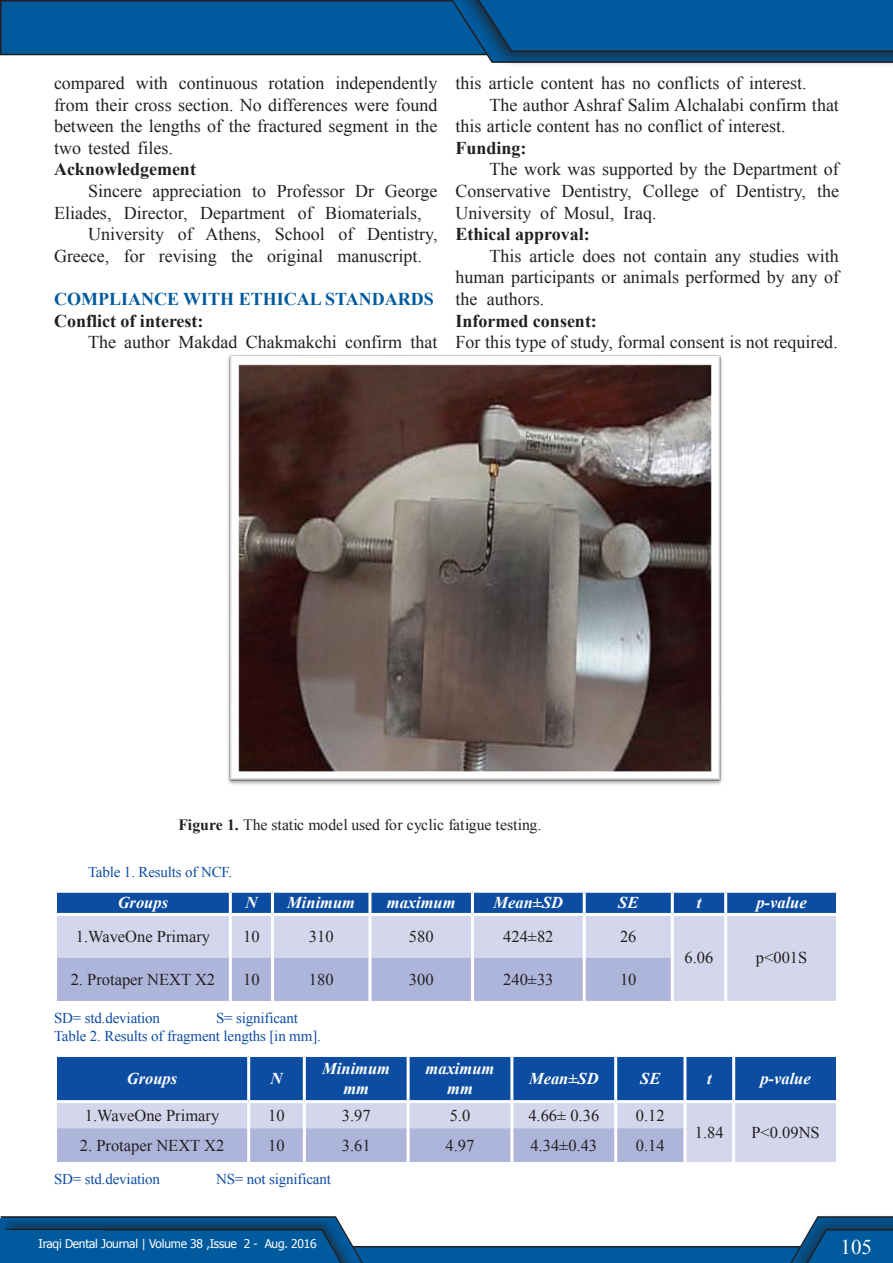
<style>
.page{position:relative;width:893px;height:1263px;background:#fff}
.page>*{position:absolute;margin:0;border:0;box-sizing:border-box;transform-origin:0 0}
.t1{font:21px "Times New Roman";color:#fff}
.body{font:18px/21.6px "Times New Roman";color:#231f20;text-align:justify}
.body_-_no_indent_-_b{font:700 18px "Times New Roman";color:#231f20}
.sections{font:700 18px "Times New Roman";color:#015a9d}
.table_body{font:16.5px "Times New Roman";color:#231f20}
.table_header{font:italic 700 16.5px "Times New Roman";color:#fff}
.t2{font:15.75px "Times New Roman";letter-spacing:-.005em;color:#231f20}
.body-2{font:15px "Times New Roman";letter-spacing:-.01em;color:#0d4da1}
.t3{font:12px "Tahoma";letter-spacing:-.02em;color:#fff}
.s1{font-weight:700}
</style>
<div class="page">
<div style="left:1px;top:1px;width:625px;height:54px;background:#015a9d"></div>
<div style="left:0;top:0;width:627px;height:55px;border:2px solid #231f20"></div>
<svg style="left:0;top:1216px;width:893px;height:47px"></svg>
<div style="left:450px;top:0;width:443px;height:68px;background:#f5f5f5"></div>
<svg style="left:445px;top:0;width:448px;height:63px;background:#085590"></svg>
<img style="left:227px;top:355px;width:496px;height:430px">
<div style="left:57px;top:893px;width:779px;height:20px;background:#0d4da1"></div>
<div style="left:57px;top:916px;width:779px;height:85px;background:#d4d6eb"></div>
<div style="left:57px;top:958px;width:614px;height:43px;background:#aeb5db"></div>
<hr style="left:229px;top:893px;width:3px;height:20px;background:#fff">
<hr style="left:271px;top:893px;width:3px;height:20px;background:#fff">
<hr style="left:368px;top:893px;width:3px;height:20px;background:#fff">
<hr style="left:471px;top:893px;width:3px;height:20px;background:#fff">
<hr style="left:583px;top:893px;width:3px;height:20px;background:#fff">
<hr style="left:671px;top:893px;width:3px;height:20px;background:#fff">
<hr style="left:724px;top:893px;width:3px;height:20px;background:#fff">
<hr style="left:229px;top:916px;width:3px;height:42px;background:#fff">
<hr style="left:271px;top:916px;width:3px;height:42px;background:#fff">
<hr style="left:368px;top:916px;width:3px;height:42px;background:#fff">
<hr style="left:471px;top:916px;width:3px;height:42px;background:#fff">
<hr style="left:583px;top:916px;width:3px;height:42px;background:#fff">
<hr style="left:671px;top:916px;width:3px;height:42px;background:#fff">
<hr style="left:724px;top:916px;width:3px;height:42px;background:#fff">
<hr style="left:229px;top:958px;width:3px;height:43px;background:#fff">
<hr style="left:271px;top:958px;width:3px;height:43px;background:#fff">
<hr style="left:368px;top:958px;width:3px;height:43px;background:#fff">
<hr style="left:471px;top:958px;width:3px;height:43px;background:#fff">
<hr style="left:583px;top:958px;width:3px;height:43px;background:#fff">
<hr style="left:671px;top:958px;width:3px;height:43px;background:#fff">
<hr style="left:724px;top:958px;width:3px;height:43px;background:#fff">
<div style="left:57px;top:1057px;width:779px;height:43px;background:#0d4da1"></div>
<div style="left:57px;top:1103px;width:779px;height:59px;background:#d4d6eb"></div>
<div style="left:57px;top:1128px;width:626px;height:34px;background:#aeb5db"></div>
<hr style="left:247px;top:1057px;width:3px;height:43px;background:#fff">
<hr style="left:303px;top:1057px;width:3px;height:43px;background:#fff">
<hr style="left:407px;top:1057px;width:3px;height:43px;background:#fff">
<hr style="left:510px;top:1057px;width:3px;height:43px;background:#fff">
<hr style="left:614px;top:1057px;width:3px;height:43px;background:#fff">
<hr style="left:683px;top:1057px;width:3px;height:43px;background:#fff">
<hr style="left:732px;top:1057px;width:3px;height:43px;background:#fff">
<hr style="left:247px;top:1103px;width:3px;height:25px;background:#fff">
<hr style="left:303px;top:1103px;width:3px;height:25px;background:#fff">
<hr style="left:407px;top:1103px;width:3px;height:25px;background:#fff">
<hr style="left:510px;top:1103px;width:3px;height:25px;background:#fff">
<hr style="left:614px;top:1103px;width:3px;height:25px;background:#fff">
<hr style="left:683px;top:1103px;width:3px;height:25px;background:#fff">
<hr style="left:732px;top:1103px;width:3px;height:25px;background:#fff">
<hr style="left:247px;top:1128px;width:3px;height:34px;background:#fff">
<hr style="left:303px;top:1128px;width:3px;height:34px;background:#fff">
<hr style="left:407px;top:1128px;width:3px;height:34px;background:#fff">
<hr style="left:510px;top:1128px;width:3px;height:34px;background:#fff">
<hr style="left:614px;top:1128px;width:3px;height:34px;background:#fff">
<hr style="left:683px;top:1128px;width:3px;height:34px;background:#fff">
<hr style="left:732px;top:1128px;width:3px;height:34px;background:#fff">
<div style="left:0;top:1231px;width:103px;height:32px;background:#015a9d"></div>
<p class="body" style="left:54px;top:72px;width:385px">compared with continuous rotation independently from their cross section. No differences were found between the lengths of the fractured segment in the two tested files.</p>
<p class="body_-_no_indent_-_b" style="left:54px;top:157px;width:143px">Acknowledgement</p>
<p class="body" style="left:54px;top:180px;width:385px;text-indent:34px">Sincere appreciation to Professor Dr George<br>Eliades, Director, Department of Biomaterials,</p>
<p class="body" style="left:54px;top:223px;width:385px;text-indent:34px">University of Athens, School of Dentistry,<br>Greece, for revising the original manuscript.</p>
<p class="sections" style="left:54px;top:287px;width:381px">COMPLIANCE WITH ETHICAL STANDARDS</p>
<p class="body_-_no_indent_-_b" style="left:54px;top:308px;width:151px">Conflict of interest:</p>
<p class="body" style="left:88px;top:331px;width:351px">The author Makdad Chakmakchi confirm that</p>
<p class="body" style="left:455px;top:72px;width:353px">this article content has no conflicts of interest.</p>
<p class="body" style="left:455px;top:94px;width:385px;text-indent:34px">The author Ashraf Salim Alchalabi confirm that this article content has no conflict of interest.</p>
<p class="body_-_no_indent_-_b" style="left:455px;top:135px;width:73px">Funding:</p>
<p class="body" style="left:455px;top:158px;width:385px;text-indent:34px">The work was supported by the Department of Conservative Dentistry, College of Dentistry, the University of Mosul, Iraq.</p>
<p class="body_-_no_indent_-_b" style="left:455px;top:222px;width:136px">Ethical approval:</p>
<p class="body" style="left:455px;top:245px;width:385px;text-indent:34px">This article does not contain any studies with human participants or animals performed by any of the authors.</p>
<p class="body_-_no_indent_-_b" style="left:455px;top:308px;width:143px">Informed consent:</p>
<p class="body" style="left:455px;top:331px;width:384px">For this type of study, formal consent is not required.</p>
<p class="t2" style="left:178px;top:814px;width:364px"><span class="s1">Figure 1.</span> The static model used for cyclic fatigue testing.</p>
<p class="body-2" style="left:88px;top:862px;width:146px">Table 1. Results of NCF.</p>
<p class="table_header" style="left:118px;top:891px;width:52px">Groups</p>
<p class="table_header" style="left:245px;top:891px;width:13px">N</p>
<p class="table_header" style="left:287px;top:891px;width:69px">Minimum</p>
<p class="table_header" style="left:387px;top:891px;width:70px">maximum</p>
<p class="table_header" style="left:494px;top:891px;width:71px">Mean±SD</p>
<p class="table_header" style="left:618px;top:891px;width:22px">SE</p>
<p class="table_header" style="left:697px;top:891px;width:6px">t</p>
<p class="table_header" style="left:756px;top:891px;width:52px">p-value</p>
<p class="table_body" style="left:76px;top:925px;width:136px">1.WaveOne Primary</p>
<p class="table_body" style="left:243px;top:925px;width:18px">10</p>
<p class="table_body" style="left:309px;top:925px;width:26px">310</p>
<p class="table_body" style="left:409px;top:925px;width:26px">580</p>
<p class="table_body" style="left:503px;top:925px;width:52px">424±82</p>
<p class="table_body" style="left:620px;top:925px;width:18px">26</p>
<p class="table_body" style="left:685px;top:947px;width:30px">6.06</p>
<p class="table_body" style="left:756px;top:947px;width:53px">p&lt;001S</p>
<p class="table_body" style="left:71px;top:968px;width:146px">2. Protaper NEXT X2</p>
<p class="table_body" style="left:243px;top:968px;width:18px">10</p>
<p class="table_body" style="left:309px;top:968px;width:26px">180</p>
<p class="table_body" style="left:409px;top:968px;width:26px">300</p>
<p class="table_body" style="left:503px;top:968px;width:52px">240±33</p>
<p class="table_body" style="left:620px;top:968px;width:18px">10</p>
<p class="body-2" style="left:54px;top:1008px;width:108px">SD= std.deviation</p>
<p class="body-2" style="left:216px;top:1008px;width:83px">S= significant</p>
<p class="body-2" style="left:54px;top:1026px;width:268px">Table 2. Results of fragment lengths [in mm].</p>
<p class="table_header" style="left:127px;top:1067px;width:52px">Groups</p>
<p class="table_header" style="left:271px;top:1067px;width:13px">N</p>
<p class="table_header" style="left:322px;top:1057px;width:69px">Minimum</p>
<p class="table_header" style="left:343px;top:1077px;width:27px">mm</p>
<p class="table_header" style="left:426px;top:1057px;width:70px">maximum</p>
<p class="table_header" style="left:447px;top:1077px;width:27px">mm</p>
<p class="table_header" style="left:529px;top:1067px;width:71px">Mean±SD</p>
<p class="table_header" style="left:640px;top:1067px;width:22px">SE</p>
<p class="table_header" style="left:707px;top:1067px;width:6px">t</p>
<p class="table_header" style="left:760px;top:1067px;width:52px">p-value</p>
<p class="table_body" style="left:85px;top:1104px;width:136px">1.WaveOne Primary</p>
<p class="table_body" style="left:268px;top:1104px;width:18px">10</p>
<p class="table_body" style="left:342px;top:1104px;width:30px">3.97</p>
<p class="table_body" style="left:450px;top:1104px;width:22px">5.0</p>
<p class="table_body" style="left:528px;top:1104px;width:72px">4.66± 0.36</p>
<p class="table_body" style="left:636px;top:1104px;width:30px">0.12</p>
<p class="table_body" style="left:80px;top:1134px;width:146px">2. Protaper NEXT X2</p>
<p class="table_body" style="left:268px;top:1134px;width:18px">10</p>
<p class="table_body" style="left:342px;top:1134px;width:30px">3.61</p>
<p class="table_body" style="left:446px;top:1134px;width:30px">4.97</p>
<p class="table_body" style="left:530px;top:1134px;width:68px">4.34±0.43</p>
<p class="table_body" style="left:636px;top:1134px;width:30px">0.14</p>
<p class="body-2" style="left:54px;top:1169px;width:108px">SD= std.deviation</p>
<p class="body-2" style="left:216px;top:1169px;width:116px">NS= not significant</p>
<p class="t3" style="left:38px;top:1235px;width:280px">Iraqi Dental Journal | Volume 38 ,Issue 2 - Aug. 2016</p>
<p class="table_body" style="left:695px;top:1121px;width:30px">1.84</p>
<p class="table_body" style="left:751px;top:1121px;width:70px">P&lt;0.09NS</p>
<p class="t1" style="left:840px;top:1232px;width:33px">105</p>
</div>
